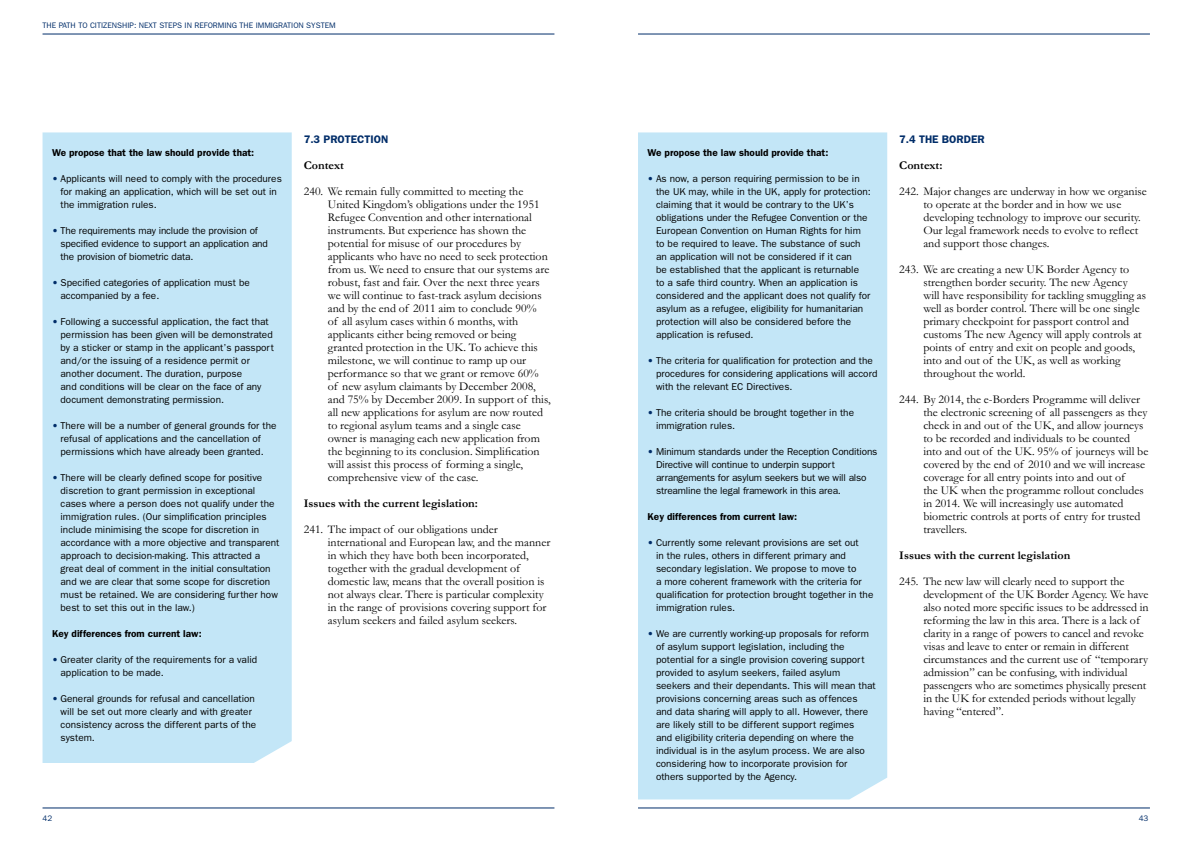
<style>
.page{position:relative;width:1191px;height:842px;background:#fff}
.page>*{position:absolute;margin:0;border:0;box-sizing:border-box;transform-origin:0 0}
.t1{font:12px/13px "Garamond";color:#000}
.t2{font:700 12px "Garamond";color:#000}
.t3{font:600 11px "Franklin Gothic";color:#002d69}
.t4{font:10px/13px "Franklin Gothic";color:#000}
.t5{font:600 10px "Franklin Gothic";color:#000}
.t6{font:8px "Franklin Gothic";color:#002d69}
.s1{color:#002d69}
</style>
<div class="page">
<hr style="left:43px;top:34px;width:511px;height:1px;background:#002d69">
<hr style="left:43px;top:808px;width:511px;height:1px;background:#002d69">
<hr style="left:638px;top:34px;width:512px;height:1px;background:#002d69">
<hr style="left:638px;top:808px;width:512px;height:1px;background:#002d69">
<div style="left:43px;top:132px;width:249px;height:631px;background:#c3e6f7"></div>
<div style="left:638px;top:132px;width:249px;height:667px;background:#c3e6f7"></div>
<p class="t6" style="left:43px;top:20px;width:295px">THE PATH TO CITIZENSHIP: NEXT STEPS IN REFORMING THE IMMIGRATION SYSTEM</p>
<p class="t5" style="left:52px;top:147px;width:204px">We propose that the law should provide that:</p>
<p class="t4" style="left:61px;top:172px;width:223px;text-indent:-9px"><span class="s1">•</span> Applicants will need to comply with the procedures for making an application, which will be set out in the immigration rules.</p>
<p class="t4" style="left:61px;top:224px;width:209px;text-indent:-9px"><span class="s1">•</span> The requirements may include the provision of specified evidence to support an application and the provision of biometric data.</p>
<p class="t4" style="left:61px;top:276px;width:191px;text-indent:-9px"><span class="s1">•</span> Specified categories of application must be accompanied by a fee.</p>
<p class="t4" style="left:61px;top:315px;width:215px;text-indent:-9px"><span class="s1">•</span> Following a successful application, the fact that permission has been given will be demonstrated by a sticker or stamp in the applicant’s passport and/or the issuing of a residence permit or another document. The duration, purpose<br>and conditions will be clear on the face of any document demonstrating permission.</p>
<p class="t4" style="left:61px;top:419px;width:217px;text-indent:-9px"><span class="s1">•</span> There will be a number of general grounds for the refusal of applications and the cancellation of permissions which have already been granted.</p>
<p class="t4" style="left:61px;top:471px;width:220px;text-indent:-9px"><span class="s1">•</span> There will be clearly defined scope for positive discretion to grant permission in exceptional cases where a person does not qualify under the immigration rules. (Our simplification principles include minimising the scope for discretion in accordance with a more objective and transparent approach to decision-making. This attracted a great deal of comment in the initial consultation and we are clear that some scope for discretion must be retained. We are considering further how best to set this out in the law.)</p>
<p class="t5" style="left:52px;top:628px;width:151px">Key differences from current law:</p>
<p class="t4" style="left:61px;top:653px;width:198px;text-indent:-9px"><span class="s1">•</span> Greater clarity of the requirements for a valid application to be made.</p>
<p class="t4" style="left:61px;top:692px;width:197px;text-indent:-9px"><span class="s1">•</span> General grounds for refusal and cancellation will be set out more clearly and with greater consistency across the different parts of the system.</p>
<p class="t3" style="left:304px;top:133px;width:34px">7.3 Protection</p>
<p class="t2" style="left:304px;top:159px;width:42px">Context</p>
<p class="t1" style="left:328px;top:185px;width:224px;text-indent:-24px">240. We remain fully committed to meeting the United Kingdom’s obligations under the 1951<br>Refugee Convention and other international instruments. But experience has shown the potential for misuse of our procedures by applicants who have no need to seek protection from us. We need to ensure that our systems are robust, fast and fair. Over the next three years we will continue to fast-track asylum decisions and by the end of 2011 aim to conclude 90%<br>of all asylum cases within 6 months, with applicants either being removed or being granted protection in the UK. To achieve this milestone, we will continue to ramp up our performance so that we grant or remove 60% of new asylum claimants by December 2008, and 75% by December 2009. In support of this, all new applications for asylum are now routed to regional asylum teams and a single case owner is managing each new application from the beginning to its conclusion. Simplification will assist this process of forming a single, comprehensive view of the case.</p>
<p class="t2" style="left:304px;top:497px;width:176px">Issues with the current legislation:</p>
<p class="t1" style="left:328px;top:523px;width:224px;text-indent:-24px">241. The impact of our obligations under international and European law, and the manner in which they have both been incorporated, together with the gradual development of domestic law, means that the overall position is not always clear. There is particular complexity in the range of provisions covering support for asylum seekers and failed asylum seekers.</p>
<p class="t5" style="left:647px;top:147px;width:182px">We propose the law should provide that:</p>
<p class="t4" style="left:656px;top:172px;width:216px;text-indent:-9px"><span class="s1">•</span> As now, a person requiring permission to be in the U K may, while in the U K, apply for protection: claiming that it would be contrary to the U K’s obligations under the Refugee Convention or the European Convention on Human Rights for him to be required to leave. The substance of such an application will not be considered if it can<br>be established that the applicant is returnable<br>to a safe third country. When an application is considered and the applicant does not qualify for asylum as a refugee, eligibility for humanitarian protection will also be considered before the application is refused.</p>
<p class="t4" style="left:656px;top:354px;width:223px;text-indent:-9px"><span class="s1">•</span> The criteria for qualification for protection and the procedures for considering applications will accord with the relevant EC Directives.</p>
<p class="t4" style="left:656px;top:406px;width:199px;text-indent:-9px"><span class="s1">•</span> The criteria should be brought together in the immigration rules.</p>
<p class="t4" style="left:656px;top:445px;width:223px;text-indent:-9px"><span class="s1">•</span> Minimum standards under the Reception Conditions Directive will continue to underpin support arrangements for asylum seekers but we will also streamline the legal framework in this area.</p>
<p class="t5" style="left:647px;top:511px;width:151px">Key differences from current law:</p>
<p class="t4" style="left:656px;top:536px;width:219px;text-indent:-9px"><span class="s1">•</span> Currently some relevant provisions are set out<br>in the rules, others in different primary and secondary legislation. We propose to move to<br>a more coherent framework with the criteria for qualification for protection brought together in the immigration rules.</p>
<p class="t4" style="left:656px;top:627px;width:221px;text-indent:-9px"><span class="s1">•</span> We are currently working-up proposals for reform of asylum support legislation, including the potential for a single provision covering support provided to asylum seekers, failed asylum seekers and their dependants. This will mean that provisions concerning areas such as offences and data sharing will apply to all. However, there are likely still to be different support regimes<br>and eligibility criteria depending on where the individual is in the asylum process. We are also considering how to incorporate provision for others supported by the Agency.</p>
<p class="t3" style="left:899px;top:133px;width:58px">7.4 The Border</p>
<p class="t2" style="left:899px;top:159px;width:45px">Context:</p>
<p class="t1" style="left:923px;top:185px;width:225px;text-indent:-24px">242. Major changes are underway in how we organise to operate at the border and in how we use developing technology to improve our security.<br>Our legal framework needs to evolve to reflect and support those changes.</p>
<p class="t1" style="left:923px;top:263px;width:224px;text-indent:-24px">243. We are creating a new UK Border Agency to strengthen border security. The new Agency will have responsibility for tackling smuggling as well as border control. There will be one single primary checkpoint for passport control and customs The new Agency will apply controls at points of entry and exit on people and goods, into and out of the UK, as well as working throughout the world.</p>
<p class="t1" style="left:923px;top:393px;width:226px;text-indent:-24px">244. By 2014, the e-Borders Programme will deliver the electronic screening of all passengers as they check in and out of the UK, and allow journeys to be recorded and individuals to be counted into and out of the UK. 95% of journeys will be covered by the end of 2010 and we will increase coverage for all entry points into and out of<br>the UK when the programme rollout concludes in 2014. We will increasingly use automated biometric controls at ports of entry for trusted travellers.</p>
<p class="t2" style="left:899px;top:549px;width:173px">Issues with the current legislation</p>
<p class="t1" style="left:923px;top:575px;width:227px;text-indent:-24px">245. The new law will clearly need to support the development of the UK Border Agency. We have also noted more specific issues to be addressed in reforming the law in this area. There is a lack of clarity in a range of powers to cancel and revoke visas and leave to enter or remain in different circumstances and the current use of “temporary admission” can be confusing, with individual passengers who are sometimes physically present in the UK for extended periods without legally having “entered”.</p>
<p class="t6" style="left:43px;top:813px;width:11px">42</p>
<p class="t6" style="left:1138px;top:814px;width:11px">43</p>
</div>
